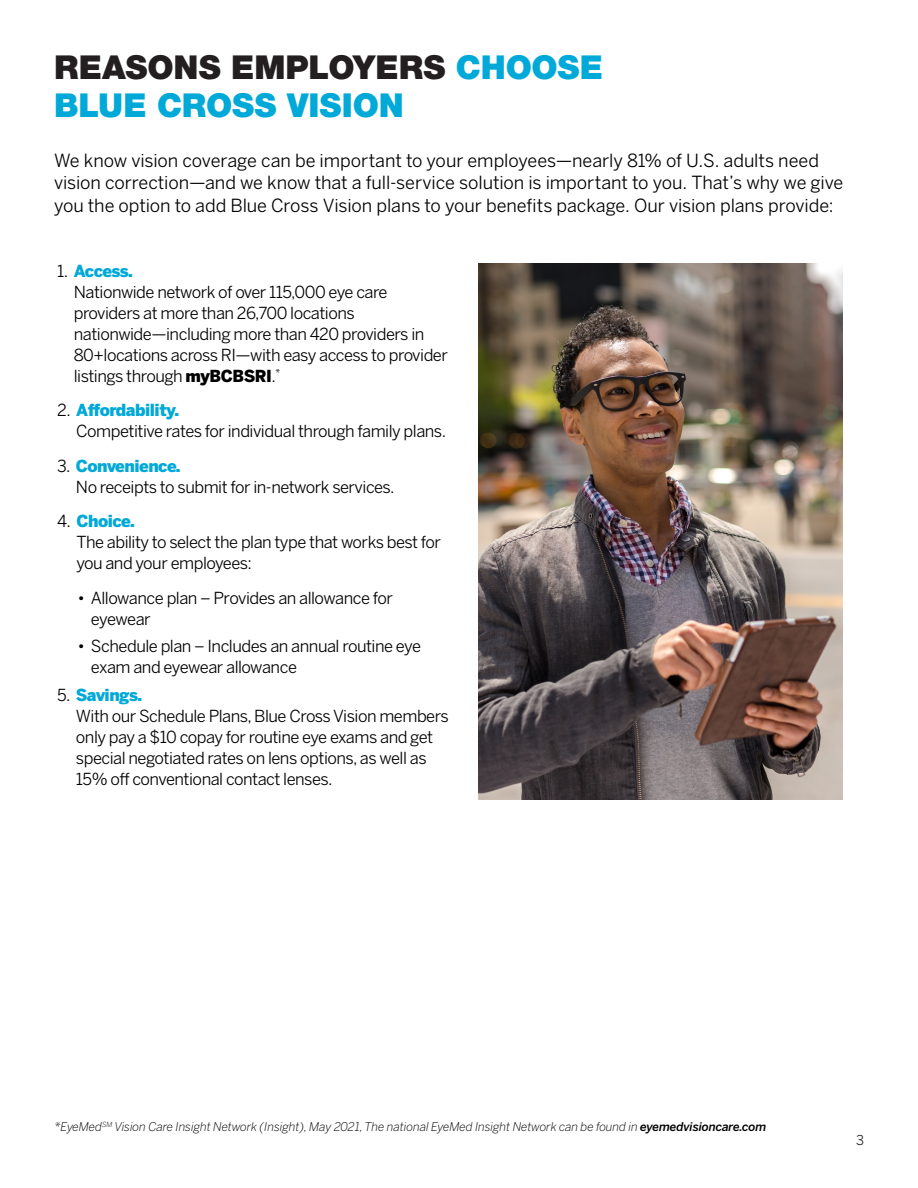
<style>
.page{position:relative;width:918px;height:1188px;background:#fff}
.page>*{position:absolute;margin:0;border:0;box-sizing:border-box;transform-origin:0 0}
.Header_1_-_22_24{font:900 33px/37.5px "Helvetica Neue LT Std";letter-spacing:-.005em;color:#00a9d8}
.INTRO_Paragraph{font:18px/22.5px "Benton Sans";letter-spacing:-.005em;color:#000}
.Body_Text{font:16.5px/21px "Benton Sans";letter-spacing:-.03em;color:#000}
.t1{font:13.5px "Benton Sans";color:#231f20}
.Body_Text-2{font:italic 300 12px "Benton Sans";letter-spacing:-.01em;color:#000}
.s1{color:#231f20}
.s2{font-weight:900;color:#00a9d8}
.s3{font-weight:900}
.s4{font-weight:500}
</style>
<div class="page">
<img style="left:478px;top:264px;width:365px;height:536px">
<p class="Header_1_-_22_24" style="left:54px;top:48px;width:551px"><span class="s1">REASONS EMPLOYERS</span> CHOOSE<br>BLUE CROSS VISION</p>
<p class="INTRO_Paragraph" style="left:54px;top:149px;width:791px">We know vision coverage can be important to your employees—nearly 81% of U.S. adults need vision correction—and we know that a full-service solution is important to you. That’s why we give you the option to add Blue Cross Vision plans to your benefits package. Our vision plans provide:</p>
<p class="Body_Text" style="left:74px;top:260px;width:376px;text-indent:-17px">1. <span class="s2">Access.<br></span>Nationwide network of over 115,000 eye care providers at more than 26,700 locations nationwide—including more than 420 providers in 80+locations across RI—with easy access to provider listings through <span class="s3">myBCBSRI</span>.<sup>*</sup></p>
<p class="Body_Text" style="left:76px;top:399px;width:371px;text-indent:-19px">2. <span class="s2">Affordability.<br></span>Competitive rates for individual through family plans.</p>
<p class="Body_Text" style="left:76px;top:455px;width:320px;text-indent:-19px">3. <span class="s2">Convenience.<br></span>No receipts to submit for in-network services.</p>
<p class="Body_Text" style="left:76px;top:510px;width:366px;text-indent:-19px">4. <span class="s2">Choice.<br></span>The ability to select the plan type that works best for you and your employees:</p>
<p class="Body_Text" style="left:91px;top:587px;width:304px;text-indent:-14px">• Allowance plan – Provides an allowance for eyewear</p>
<p class="Body_Text" style="left:91px;top:636px;width:332px;text-indent:-14px">• Schedule plan – Includes an annual routine eye exam and eyewear allowance</p>
<p class="Body_Text" style="left:76px;top:684px;width:374px;text-indent:-19px">5. <span class="s2">Savings.<br></span>With our Schedule Plans, Blue Cross Vision members only pay a $10 copay for routine eye exams and get special negotiated rates on lens options, as well as 15% off conventional contact lenses.</p>
<p class="Body_Text-2" style="left:55px;top:1120px;width:713px">*EyeMed<sup>SM</sup> Vision Care Insight Network (Insight), May 2021, The national EyeMed Insight Network can be found in <span class="s4">eyemedvisioncare.com</span></p>
<p class="t1" style="left:856px;top:1132px;width:9px">3</p>
</div>
